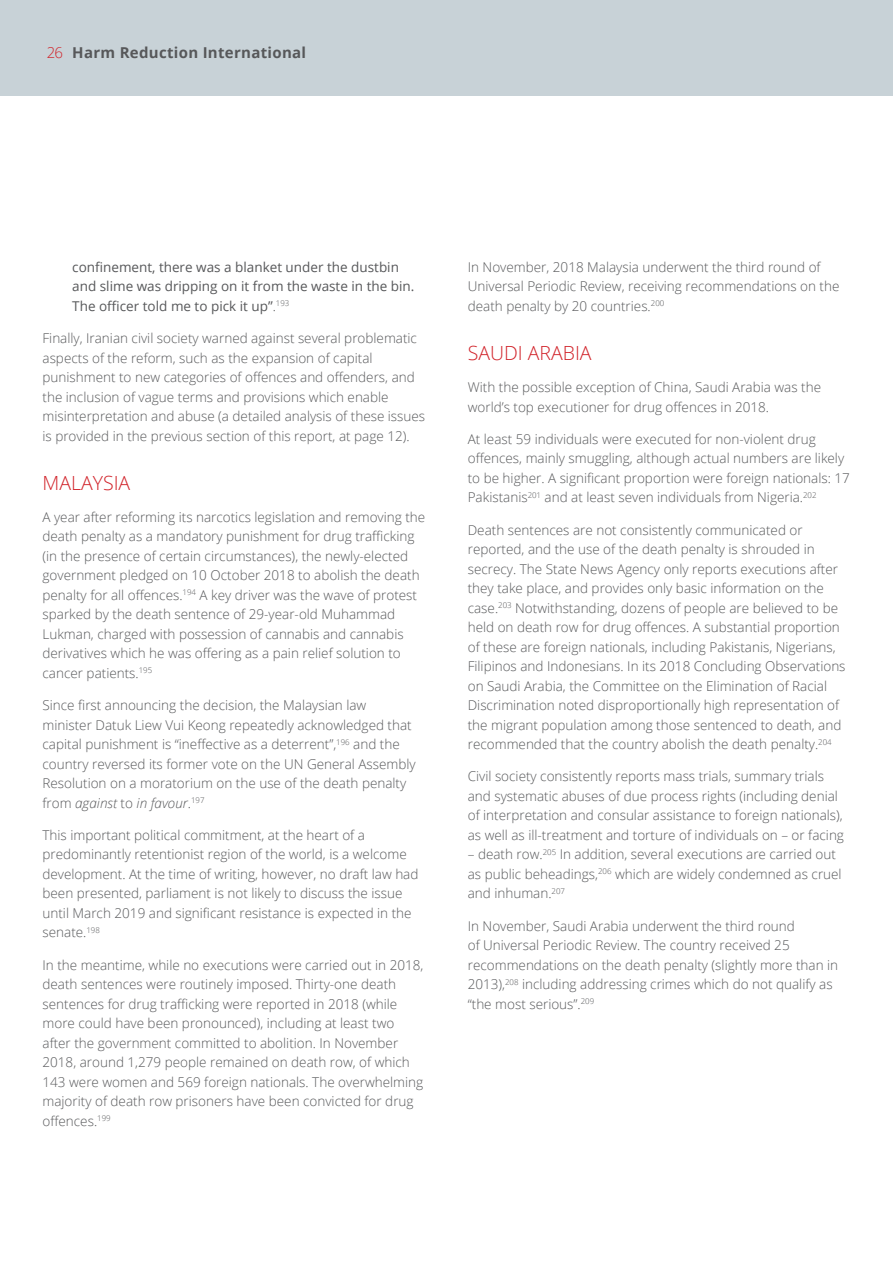
<style>
.page{position:relative;width:893px;height:1263px;background:#fff}
.page>*{position:absolute;margin:0;border:0;box-sizing:border-box;transform-origin:0 0}
.t1{font:300 19.5px "Open Sans";color:#d1232a}
.t2{font:700 15px "Open Sans";letter-spacing:.02em;color:#57585a}
.t3{font:300 13.5px/19.5px "Open Sans";color:#57585a}
.t4{font:13.5px/19.5px "Open Sans";color:#57585a}
.s1{font-weight:300;color:#d1232a}
.s2{font-weight:300}
.s3{font-style:italic}
</style>
<div class="page">
<div style="left:0;top:0;width:893px;height:95px;background:#c8d2d7"></div>
<p class="t2" style="left:47px;top:42px;width:261px"><span class="s1">26</span> Harm Reduction International</p>
<p class="t4" style="left:72px;top:257px;width:344px">confinement, there was a blanket under the dustbin and slime was dripping on it from the waste in the bin.<br>The officer told me to pick it up”<span class="s2">.</span><sup>193</sup></p>
<p class="t3" style="left:43px;top:328px;width:384px">Finally, Iranian civil society warned against several problematic aspects of the reform, such as the expansion of capital punishment to new categories of offences and offenders, and the inclusion of vague terms and provisions which enable misinterpretation and abuse (a detailed analysis of these issues is provided in the previous section of this report, at page 12).</p>
<h1 class="t1" style="left:43px;top:469px;width:89px">MALAYSIA</h1>
<p class="t3" style="left:43px;top:507px;width:384px">A year after reforming its narcotics legislation and removing the death penalty as a mandatory punishment for drug trafficking (in the presence of certain circumstances), the newly-elected government pledged on 10 October 2018 to abolish the death penalty for all offences.<sup>194</sup> A key driver was the wave of protest sparked by the death sentence of 29-year-old Muhammad Lukman, charged with possession of cannabis and cannabis derivatives which he was offering as a pain relief solution to cancer patients.<sup>195</sup></p>
<p class="t3" style="left:43px;top:695px;width:375px">Since first announcing the decision, the Malaysian law minister Datuk Liew Vui Keong repeatedly acknowledged that capital punishment is “ineffective as a deterrent”,<sup>196</sup> and the country reversed its former vote on the UN General Assembly Resolution on a moratorium on the use of the death penalty from <span class="s3">against</span> to <span class="s3">in favour</span>.<sup>197</sup></p>
<p class="t3" style="left:43px;top:825px;width:377px">This important political commitment, at the heart of a predominantly retentionist region of the world, is a welcome development. At the time of writing, however, no draft law had been presented, parliament is not likely to discuss the issue until March 2019 and significant resistance is expected in the senate.<sup>198</sup></p>
<p class="t3" style="left:43px;top:955px;width:382px">In the meantime, while no executions were carried out in 2018, death sentences were routinely imposed. Thirty-one death sentences for drug trafficking were reported in 2018 (while more could have been pronounced), including at least two after the government committed to abolition. In November 2018, around 1,279 people remained on death row, of which 143 were women and 569 foreign nationals. The overwhelming majority of death row prisoners have been convicted for drug offences.<sup>199</sup></p>
<p class="t3" style="left:468px;top:257px;width:373px">In November, 2018 Malaysia underwent the third round of<br>Universal Periodic Review, receiving recommendations on the death penalty by 20 countries.<sup>200</sup></p>
<h1 class="t1" style="left:468px;top:339px;width:125px">SAUDI ARABIA</h1>
<p class="t3" style="left:468px;top:377px;width:355px">With the possible exception of China, Saudi Arabia was the world’s top executioner for drug offences in 2018.</p>
<p class="t3" style="left:468px;top:429px;width:384px">At least 59 individuals were executed for non-violent drug offences, mainly smuggling, although actual numbers are likely to be higher. A significant proportion were foreign nationals: 17<br>Pakistanis<sup>201</sup> and at least seven individuals from Nigeria.<sup>202</sup></p>
<p class="t3" style="left:468px;top:519px;width:379px">Death sentences are not consistently communicated or reported, and the use of the death penalty is shrouded in secrecy. The State News Agency only reports executions after they take place, and provides only basic information on the case.<sup>203</sup> Notwithstanding, dozens of people are believed to be held on death row for drug offences. A substantial proportion of these are foreign nationals, including Pakistanis, Nigerians, Filipinos and Indonesians. In its 2018 Concluding Observations on Saudi Arabia, the Committee on the Elimination of Racial Discrimination noted disproportionally high representation of the migrant population among those sentenced to death, and recommended that the country abolish the death penalty.<sup>204</sup></p>
<p class="t3" style="left:468px;top:766px;width:378px">Civil society consistently reports mass trials, summary trials and systematic abuses of due process rights (including denial of interpretation and consular assistance to foreign nationals), as well as ill-treatment and torture of individuals on – or facing</p>
<p class="t3" style="left:468px;top:844px;width:375px">– death row.<sup>205</sup> In addition, several executions are carried out as public beheadings,<sup>206</sup> which are widely condemned as cruel and inhuman.<sup>207</sup></p>
<p class="t3" style="left:468px;top:916px;width:372px">In November, Saudi Arabia underwent the third round<br>of Universal Periodic Review. The country received 25 recommendations on the death penalty (slightly more than in 2013),<sup>208</sup> including addressing crimes which do not qualify as “the most serious”.<sup>209</sup></p>
</div>
